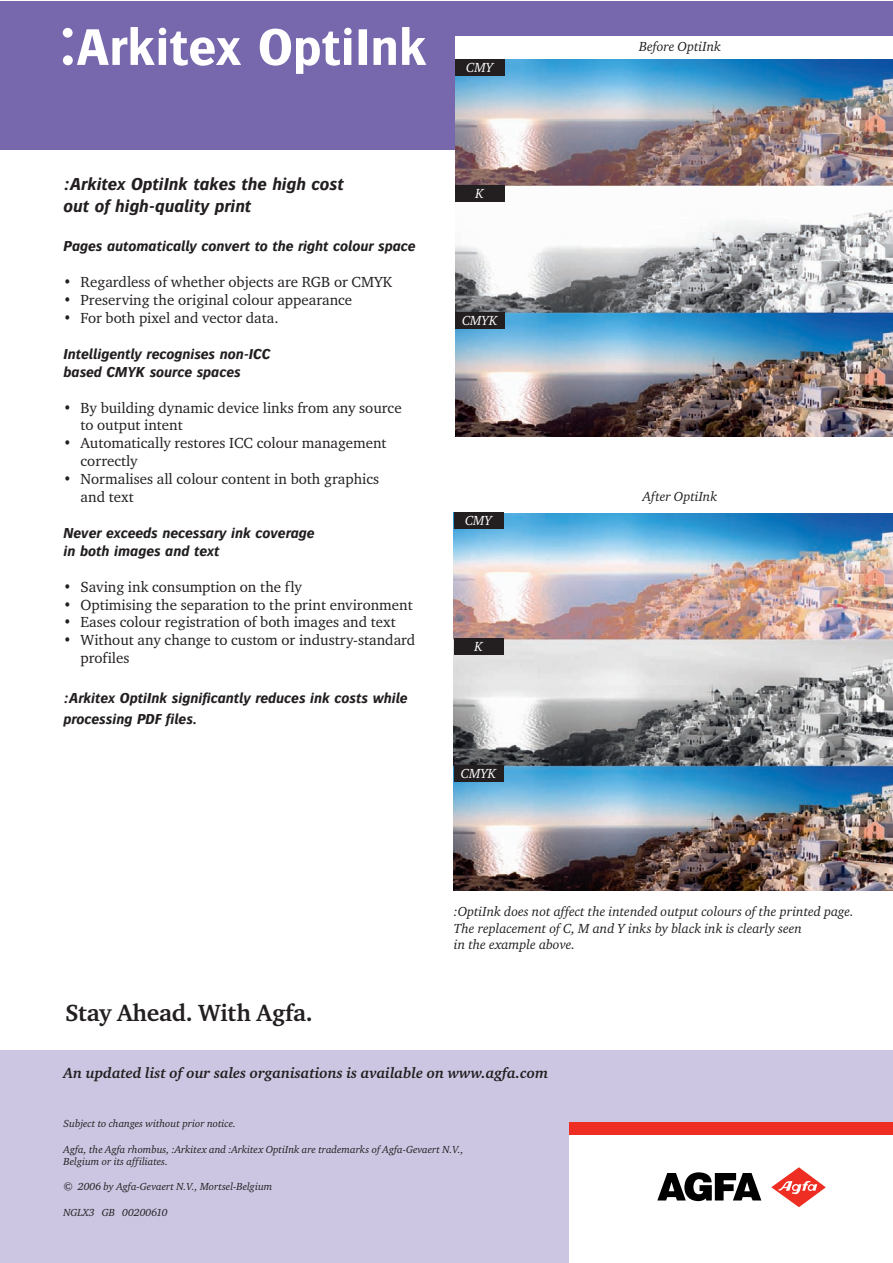
<style>
.page{position:relative;width:893px;height:1263px;background:#fff}
.page>*{position:absolute;margin:0;border:0;box-sizing:border-box;transform-origin:0 0}
.t1{font:700 53.55px "Bosis";color:#fff}
.t2{font:700 24px "Charter ITC";letter-spacing:-.01em;color:#231f20}
.t3{font:italic 700 18px/21.6px "Bosis";color:#231f20}
.t4{font:15px/17.9px "Charter ITC";color:#231f20;scale:.9 1}
.t5{font:italic 700 15px/18px "Bosis";color:#231f20}
.t6{font:italic 700 15px "Charter ITC";color:#231f20}
.t7{font:italic 13.5px/16.2px "Charter ITC";color:#231f20}
.t8{font:italic 13.5px "Charter ITC";color:#fff}
.t9{font:italic 10.5px/12.6px "Charter ITC";color:#231f20}
.s1{font-weight:600;font-size:74.25px}
</style>
<div class="page">
<div style="left:0;top:1px;width:893px;height:148px;background:#7768ae"></div>
<div style="left:0;top:1050px;width:893px;height:213px;background:#ccc6e2"></div>
<div style="left:569px;top:1135px;width:324px;height:128px;background:#fff"></div>
<div style="left:569px;top:1122px;width:324px;height:13px;background:#ee2e22"></div>
<svg style="left:657px;top:1172px;width:104px;height:29px"></svg>
<svg style="left:771px;top:1167px;width:55px;height:40px"></svg>
<img style="left:455px;top:59px;width:438px;height:378px">
<img style="left:454px;top:513px;width:439px;height:377px">
<div style="left:455px;top:36px;width:438px;height:23px;background:#fff"></div>
<div style="left:455px;top:59px;width:49px;height:16px;background:#231f20"></div>
<div style="left:455px;top:185px;width:49px;height:16px;background:#231f20"></div>
<div style="left:455px;top:312px;width:49px;height:16px;background:#231f20"></div>
<div style="left:454px;top:512px;width:49px;height:16px;background:#231f20"></div>
<div style="left:454px;top:638px;width:49px;height:17px;background:#231f20"></div>
<div style="left:454px;top:765px;width:49px;height:16px;background:#231f20"></div>
<h1 class="t1" style="left:54px;top:17px;width:375px"><span class="s1">:</span>Arkitex OptiInk</h1>
<p class="t8" style="left:466px;top:59px;width:29px">CMY</p>
<p class="t3" style="left:64px;top:173px;width:282px">:Arkitex OptiInk takes the high cost out of high-quality print</p>
<p class="t5" style="left:64px;top:237px;width:353px">Pages automatically convert to the right colour space</p>
<p class="t4" style="left:64px;top:273px;width:366px">• Regardless of whether objects are RGB or CMYK</p>
<p class="t4" style="left:64px;top:290px;width:322px">• Preserving the original colour appearance</p>
<p class="t4" style="left:64px;top:308px;width:241px">• For both pixel and vector data.</p>
<p class="t5" style="left:64px;top:345px;width:208px">Intelligently recognises non-ICC based CMYK source spaces</p>
<p class="t4" style="left:81px;top:398px;width:358px;text-indent:-17px">• By building dynamic device links from any source to output intent</p>
<p class="t4" style="left:81px;top:434px;width:341px;text-indent:-17px">• Automatically restores ICC colour management correctly</p>
<p class="t4" style="left:81px;top:470px;width:333px;text-indent:-17px">• Normalises all colour content in both graphics and text</p>
<p class="t5" style="left:64px;top:524px;width:252px">Never exceeds necessary ink coverage in both images and text</p>
<p class="t4" style="left:64px;top:577px;width:266px">• Saving ink consumption on the fly</p>
<p class="t4" style="left:64px;top:595px;width:390px">• Optimising the separation to the print environment</p>
<p class="t4" style="left:64px;top:613px;width:371px">• Eases colour registration of both images and text</p>
<p class="t4" style="left:81px;top:631px;width:373px;text-indent:-17px">• Without any change to custom or industry-standard profiles</p>
<p class="t5" style="left:64px;top:687px;width:345px;line-height:21.6px">:Arkitex OptiInk significantly reduces ink costs while processing PDF files.</p>
<p class="t8" style="left:475px;top:185px;width:10px">K</p>
<p class="t8" style="left:462px;top:312px;width:37px">CMYK</p>
<p class="t8" style="left:465px;top:512px;width:29px">CMY</p>
<p class="t8" style="left:474px;top:638px;width:10px">K</p>
<p class="t8" style="left:461px;top:765px;width:37px">CMYK</p>
<p class="t7" style="left:639px;top:38px;width:83px">Before OptiInk</p>
<p class="t7" style="left:643px;top:488px;width:76px">After OptiInk</p>
<h2 class="t2" style="left:65px;top:998px;width:249px">Stay Ahead. With Agfa.</h2>
<p class="t7" style="left:454px;top:903px;width:401px">:OptiInk does not affect the intended output colours of the printed page.<br>The replacement of C, M and Y inks by black ink is clearly seen<br>in the example above.</p>
<p class="t6" style="left:64px;top:1064px;width:486px">An updated list of our sales organisations is available on www.agfa.com</p>
<p class="t9" style="left:64px;top:1117px;width:174px">Subject to changes without prior notice.</p>
<p class="t9" style="left:64px;top:1142px;width:402px">Agfa, the Agfa rhombus, :Arkitex and :Arkitex OptiInk are trademarks of Agfa-Gevaert N.V.,<br>Belgium or its affiliates.</p>
<p class="t9" style="left:64px;top:1180px;width:210px">© 2006 by Agfa-Gevaert N.V., Mortsel-Belgium</p>
<p class="t9" style="left:64px;top:1205px;width:105px">NGLX3 GB 00200610</p>
</div>
